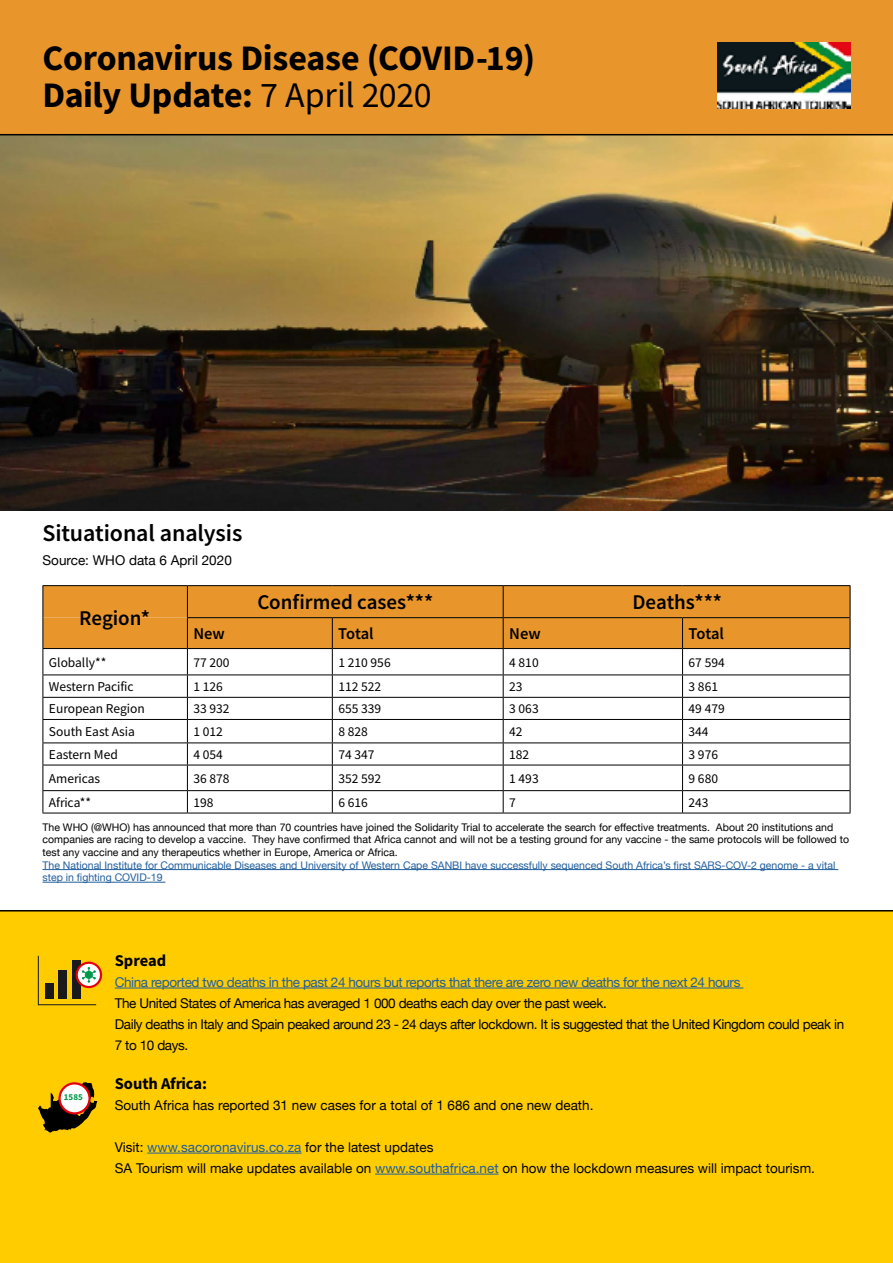
<style>
.page{position:relative;width:893px;height:1263px;background:#fff}
.page>*{position:absolute;margin:0;border:0;box-sizing:border-box;transform-origin:0 0}
.t1{font:36px/37px "Source Sans Variable";letter-spacing:.03em;color:#000}
.t2{font:24px "Source Sans Variable";letter-spacing:.025em;color:#000}
.t3{font:21px "Source Sans Variable";letter-spacing:.03em;color:#000}
.t4{font:16.5px "Source Sans Variable";letter-spacing:.03em;color:#000}
.t5{font:13.5px/21px "Helvetica Neue";color:#000}
.t6{font:13.5px "Source Sans Variable";letter-spacing:.025em;color:#000}
.t7{font:700 13.5px/21px "Helvetica Neue";letter-spacing:-.03em;color:#000}
.t8{font:700 13.5px "Helvetica Neue";letter-spacing:-.03em;color:#215e9e}
.t9{font:10.5px/12.6px "Helvetica Neue";color:#000}
.t10{font:10.5px/12.6px "Helvetica Neue";color:#215e9e}
.t11{font:9px "Source Sans Variable";color:#00994a}
.s1{color:#215e9e}
</style>
<div class="page">
<img style="left:0;top:135px;width:893px;height:375px">
<div style="left:0;top:910px;width:893px;height:353px;background:#fc0"></div>
<div style="left:0;top:0;width:893px;height:134px;background:#e8962b"></div>
<img style="left:717px;top:42px;width:133px;height:67px">
<hr style="left:43px;top:869px;width:795px;height:1px;background:#215e9e">
<hr style="left:43px;top:882px;width:122px;height:1px;background:#215e9e">
<hr style="left:0;top:134px;width:893px;height:1px;background:#000">
<hr style="left:43px;top:813px;width:144px;height:1px;background:#000">
<hr style="left:187px;top:813px;width:145px;height:1px;background:#000">
<hr style="left:332px;top:813px;width:171px;height:1px;background:#000">
<hr style="left:503px;top:813px;width:179px;height:1px;background:#000">
<hr style="left:43px;top:585px;width:144px;height:1px;background:#000">
<hr style="left:187px;top:585px;width:145px;height:1px;background:#000">
<hr style="left:332px;top:585px;width:171px;height:1px;background:#000">
<hr style="left:503px;top:585px;width:179px;height:1px;background:#000">
<hr style="left:682px;top:585px;width:168px;height:1px;background:#000">
<svg style="left:43px;top:586px;width:808px;height:227px"></svg>
<hr style="left:682px;top:813px;width:168px;height:1px;background:#000">
<hr style="left:115px;top:988px;width:628px;height:1px;background:#215e9e">
<svg style="left:77px;top:963px;width:24px;height:24px"></svg>
<div style="left:76px;top:961px;width:26px;height:27px;border:2px solid #e3030d;border-radius:50%"></div>
<svg style="left:38px;top:955px;width:59px;height:50px"></svg>
<hr style="left:147px;top:1153px;width:155px;height:1px;background:#215e9e">
<hr style="left:375px;top:1174px;width:124px;height:1px;background:#215e9e">
<svg style="left:38px;top:1082px;width:59px;height:51px"></svg>
<div style="left:60px;top:1083px;width:30px;height:30px;background:#fff;border-radius:50%"></div>
<div style="left:58px;top:1082px;width:33px;height:32px;border:2px solid #e3030d;border-radius:50%"></div>
<h1 class="t1" style="left:43px;top:39px;width:491px">Coronavirus Disease (COVID-19)<br>Daily Update: 7 April 2020</h1>
<h2 class="t2" style="left:43px;top:519px;width:201px">Situational analysis</h2>
<p class="t5" style="left:43px;top:551px;width:191px">Source: WHO data 6 April 2020</p>
<h3 class="t3" style="left:79px;top:605px;width:71px">Region*</h3>
<h3 class="t3" style="left:257px;top:589px;width:176px">Confirmed cases***</h3>
<h3 class="t3" style="left:632px;top:589px;width:90px">Deaths***</h3>
<h3 class="t4" style="left:193px;top:624px;width:32px">New</h3>
<h3 class="t4" style="left:338px;top:624px;width:36px">Total</h3>
<h3 class="t4" style="left:509px;top:624px;width:32px">New</h3>
<h3 class="t4" style="left:688px;top:624px;width:36px">Total</h3>
<p class="t6" style="left:49px;top:654px;width:59px">Globally**</p>
<p class="t6" style="left:193px;top:654px;width:37px">77 200</p>
<p class="t6" style="left:338px;top:654px;width:54px">1 210 956</p>
<p class="t6" style="left:509px;top:654px;width:31px">4 810</p>
<p class="t6" style="left:688px;top:654px;width:37px">67 594</p>
<p class="t6" style="left:49px;top:678px;width:86px">Western Pacific</p>
<p class="t6" style="left:193px;top:678px;width:31px">1 126</p>
<p class="t6" style="left:338px;top:678px;width:44px">112 522</p>
<p class="t6" style="left:509px;top:678px;width:15px">23</p>
<p class="t6" style="left:688px;top:678px;width:31px">3 861</p>
<p class="t6" style="left:49px;top:701px;width:97px">European Region</p>
<p class="t6" style="left:193px;top:701px;width:37px">33 932</p>
<p class="t6" style="left:338px;top:701px;width:44px">655 339</p>
<p class="t6" style="left:509px;top:701px;width:31px">3 063</p>
<p class="t6" style="left:688px;top:701px;width:37px">49 479</p>
<p class="t6" style="left:49px;top:724px;width:87px">South East Asia</p>
<p class="t6" style="left:193px;top:724px;width:31px">1 012</p>
<p class="t6" style="left:338px;top:724px;width:31px">8 828</p>
<p class="t6" style="left:509px;top:724px;width:15px">42</p>
<p class="t6" style="left:688px;top:724px;width:21px">344</p>
<p class="t6" style="left:49px;top:746px;width:70px">Eastern Med</p>
<p class="t6" style="left:193px;top:746px;width:31px">4 054</p>
<p class="t6" style="left:338px;top:746px;width:37px">74 347</p>
<p class="t6" style="left:509px;top:746px;width:21px">182</p>
<p class="t6" style="left:688px;top:746px;width:31px">3 976</p>
<p class="t6" style="left:49px;top:770px;width:53px">Americas</p>
<p class="t6" style="left:193px;top:770px;width:37px">36 878</p>
<p class="t6" style="left:338px;top:770px;width:44px">352 592</p>
<p class="t6" style="left:509px;top:770px;width:31px">1 493</p>
<p class="t6" style="left:688px;top:770px;width:31px">9 680</p>
<p class="t6" style="left:49px;top:794px;width:43px">Africa**</p>
<p class="t6" style="left:193px;top:794px;width:21px">198</p>
<p class="t6" style="left:338px;top:794px;width:31px">6 616</p>
<p class="t6" style="left:509px;top:794px;width:8px">7</p>
<p class="t6" style="left:688px;top:794px;width:21px">243</p>
<p class="t9" style="left:43px;top:821px;width:808px">The WHO (@WHO) has announced that more than 70 countries have joined the Solidarity Trial to accelerate the search for effective treatments. About 20 institutions and companies are racing to develop a vaccine. They have confirmed that Africa cannot and will not be a testing ground for any vaccine - the same protocols will be followed to test any vaccine and any therapeutics whether in Europe, America or Africa.</p>
<p class="t10" style="left:43px;top:859px;width:794px">The National Institute for Communicable Diseases and University of Western Cape SANBI have successfully sequenced South Africa’s first SARS-COV-2 genome - a vital step in fighting COVID-19</p>
<p class="t11" style="left:64px;top:1092px;width:20px">1585</p>
<h3 class="t4" style="left:115px;top:950px;width:53px">Spread</h3>
<p class="t8" style="left:115px;top:972px;width:627px">China reported two deaths in the past 24 hours but reports that there are zero new deaths for the next 24 hours</p>
<p class="t7" style="left:115px;top:993px;width:731px">The United States of America has averaged 1 000 deaths each day over the past week.<br>Daily deaths in Italy and Spain peaked around 23 - 24 days after lockdown. It is suggested that the United Kingdom could peak in<br>7 to 10 days.</p>
<h3 class="t4" style="left:115px;top:1073px;width:92px">South Africa:</h3>
<p class="t5" style="left:115px;top:1095px;width:480px">South Africa has reported 31 new cases for a total of 1 686 and one new death.</p>
<p class="t5" style="left:115px;top:1137px;width:702px">Visit: <span class="s1">www.sacoronavirus.co.za</span> for the latest updates<br>SA Tourism will make updates available on <span class="s1">www.southafrica.net</span> on how the lockdown measures will impact tourism.</p>
</div>
